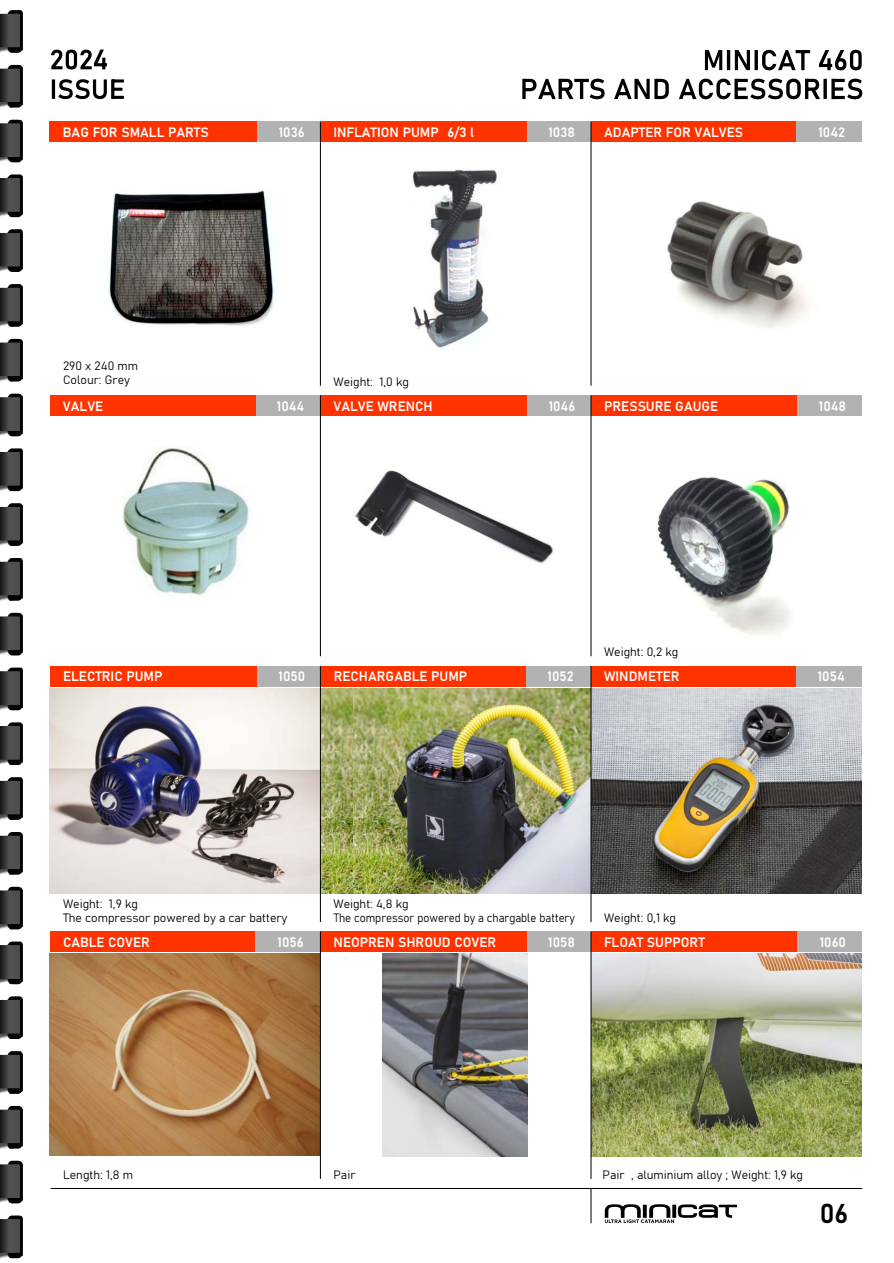
<style>
.page{position:relative;width:894px;height:1263px;background:#fff}
.page>*{position:absolute;margin:0;border:0;box-sizing:border-box;transform-origin:0 0}
.t1{font:600 27px "Bahnschrift";color:#000}
.t2{font:600 13.65px "Bahnschrift";color:#fff}
.t3{font:600 13.5px "Bahnschrift";color:#fff}
.t4{font:300 12px/14.4px "Bahnschrift";color:#000}
.t5{font:300 12px "Bahnschrift";color:#000;scale:.93 1}
</style>
<div class="page">
<img style="left:657px;top:477px;width:135px;height:158px">
<div style="left:527px;top:396px;width:64px;height:20px;background:#b2b2b2"></div>
<img style="left:667px;top:201px;width:142px;height:128px">
<img style="left:122px;top:447px;width:128px;height:149px">
<img style="left:355px;top:470px;width:199px;height:94px">
<div style="left:320px;top:396px;width:207px;height:20px;background:#f30"></div>
<div style="left:591px;top:122px;width:205px;height:20px;background:#f30"></div>
<div style="left:50px;top:396px;width:207px;height:20px;background:#f30"></div>
<hr style="left:51px;top:1188px;width:811px;height:1px;background:#000">
<div style="left:257px;top:396px;width:63px;height:20px;background:#b2b2b2"></div>
<svg style="left:605px;top:1204px;width:132px;height:19px"></svg>
<div style="left:796px;top:122px;width:65px;height:20px;background:#b2b2b2"></div>
<img style="left:0;top:10px;width:23px;height:43px">
<svg style="left:0;top:14px;width:20px;height:33px"></svg>
<img style="left:0;top:64px;width:23px;height:44px">
<svg style="left:0;top:68px;width:20px;height:34px"></svg>
<img style="left:0;top:119px;width:23px;height:44px">
<svg style="left:0;top:123px;width:20px;height:34px"></svg>
<img style="left:0;top:174px;width:23px;height:44px">
<svg style="left:0;top:178px;width:20px;height:34px"></svg>
<img style="left:0;top:229px;width:23px;height:43px">
<svg style="left:0;top:233px;width:20px;height:34px"></svg>
<img style="left:0;top:284px;width:23px;height:43px">
<svg style="left:0;top:288px;width:20px;height:33px"></svg>
<img style="left:0;top:338px;width:23px;height:44px">
<svg style="left:0;top:342px;width:20px;height:34px"></svg>
<img style="left:0;top:393px;width:23px;height:44px">
<svg style="left:0;top:397px;width:20px;height:34px"></svg>
<img style="left:0;top:448px;width:23px;height:44px">
<svg style="left:0;top:452px;width:20px;height:34px"></svg>
<img style="left:0;top:503px;width:23px;height:43px">
<svg style="left:0;top:507px;width:20px;height:34px"></svg>
<img style="left:0;top:558px;width:23px;height:43px">
<svg style="left:0;top:562px;width:20px;height:33px"></svg>
<img style="left:0;top:612px;width:23px;height:44px">
<svg style="left:0;top:616px;width:20px;height:34px"></svg>
<img style="left:0;top:667px;width:23px;height:44px">
<svg style="left:0;top:671px;width:20px;height:34px"></svg>
<img style="left:0;top:722px;width:23px;height:44px">
<svg style="left:0;top:726px;width:20px;height:34px"></svg>
<img style="left:0;top:777px;width:23px;height:43px">
<svg style="left:0;top:781px;width:20px;height:34px"></svg>
<img style="left:0;top:832px;width:23px;height:43px">
<svg style="left:0;top:836px;width:20px;height:33px"></svg>
<img style="left:0;top:886px;width:23px;height:44px">
<svg style="left:0;top:890px;width:20px;height:34px"></svg>
<img style="left:0;top:941px;width:23px;height:44px">
<svg style="left:0;top:945px;width:20px;height:34px"></svg>
<img style="left:0;top:996px;width:23px;height:43px">
<svg style="left:0;top:1000px;width:20px;height:34px"></svg>
<img style="left:0;top:1051px;width:23px;height:43px">
<svg style="left:0;top:1055px;width:20px;height:34px"></svg>
<img style="left:0;top:1105px;width:23px;height:44px">
<svg style="left:0;top:1109px;width:20px;height:34px"></svg>
<img style="left:0;top:1160px;width:23px;height:44px">
<svg style="left:0;top:1164px;width:20px;height:34px"></svg>
<img style="left:0;top:1215px;width:23px;height:44px">
<svg style="left:0;top:1219px;width:20px;height:34px"></svg>
<svg style="left:522px;top:79px;width:340px;height:20px"></svg>
<img style="left:50px;top:688px;width:304px;height:205px">
<img style="left:50px;top:954px;width:270px;height:202px">
<div style="left:527px;top:932px;width:64px;height:20px;background:#b2b2b2"></div>
<div style="left:797px;top:932px;width:65px;height:20px;background:#b2b2b2"></div>
<div style="left:591px;top:395px;width:205px;height:21px;background:#f30"></div>
<div style="left:320px;top:932px;width:207px;height:20px;background:#f30"></div>
<div style="left:591px;top:932px;width:206px;height:20px;background:#f30"></div>
<div style="left:797px;top:395px;width:64px;height:21px;background:#b2b2b2"></div>
<div style="left:50px;top:666px;width:207px;height:20px;background:#f30"></div>
<div style="left:591px;top:666px;width:205px;height:20px;background:#f30"></div>
<div style="left:796px;top:666px;width:65px;height:20px;background:#b2b2b2"></div>
<div style="left:50px;top:932px;width:205px;height:20px;background:#f30"></div>
<div style="left:255px;top:932px;width:65px;height:20px;background:#b2b2b2"></div>
<svg style="left:705px;top:50px;width:157px;height:20px"></svg>
<img style="left:109px;top:190px;width:166px;height:136px">
<div style="left:320px;top:122px;width:207px;height:20px;background:#f30"></div>
<div style="left:257px;top:122px;width:64px;height:20px;background:#b2b2b2"></div>
<div style="left:49px;top:122px;width:207px;height:20px;background:#f30"></div>
<div style="left:527px;top:122px;width:64px;height:20px;background:#b2b2b2"></div>
<img style="left:412px;top:169px;width:85px;height:179px">
<div style="left:321px;top:666px;width:206px;height:20px;background:#f30"></div>
<div style="left:527px;top:666px;width:64px;height:20px;background:#b2b2b2"></div>
<div style="left:257px;top:666px;width:64px;height:20px;background:#b2b2b2"></div>
<hr style="left:320px;top:122px;width:1px;height:264px;background:#000">
<hr style="left:591px;top:122px;width:1px;height:264px;background:#000">
<hr style="left:320px;top:395px;width:1px;height:261px;background:#000">
<hr style="left:591px;top:395px;width:1px;height:261px;background:#000">
<hr style="left:320px;top:932px;width:1px;height:247px;background:#000">
<hr style="left:591px;top:1189px;width:1px;height:34px;background:#000">
<img style="left:354px;top:688px;width:508px;height:205px">
<img style="left:592px;top:954px;width:270px;height:202px">
<hr style="left:320px;top:666px;width:1px;height:256px;background:#000">
<hr style="left:591px;top:666px;width:1px;height:256px;background:#000">
<hr style="left:591px;top:932px;width:1px;height:247px;background:#000">
<img style="left:382px;top:954px;width:145px;height:202px">
<svg style="left:51px;top:50px;width:73px;height:49px"></svg>
<p class="t3" style="left:63px;top:126px;width:147px">BAG FOR SMALL PARTS</p>
<p class="t3" style="left:279px;top:126px;width:27px">1036</p>
<p class="t3" style="left:333px;top:126px;width:142px">INFLATION PUMP 6/3 l</p>
<p class="t3" style="left:548px;top:126px;width:28px">1038</p>
<p class="t3" style="left:604px;top:126px;width:141px">ADAPTER FOR VALVES</p>
<p class="t3" style="left:818px;top:126px;width:28px">1042</p>
<p class="t4" style="left:63px;top:359px;width:77px">290 x 240 mm<br>Colour: Grey</p>
<p class="t3" style="left:63px;top:400px;width:42px">VALVE</p>
<p class="t3" style="left:277px;top:400px;width:29px">1044</p>
<p class="t3" style="left:61px;top:400px;width:71px">JIB FURLER</p>
<p class="t4" style="left:334px;top:375px;width:77px">Weight: 1,0 kg</p>
<p class="t3" style="left:334px;top:400px;width:101px">VALVE WRENCH</p>
<p class="t2" style="left:549px;top:400px;width:28px">1046</p>
<p class="t3" style="left:604px;top:400px;width:116px">PRESSURE GAUGE</p>
<p class="t3" style="left:819px;top:400px;width:29px">1048</p>
<p class="t4" style="left:604px;top:646px;width:76px">Weight: 0,2 kg</p>
<p class="t3" style="left:279px;top:670px;width:28px">1050</p>
<p class="t3" style="left:334px;top:670px;width:135px">RECHARGABLE PUMP</p>
<p class="t3" style="left:548px;top:670px;width:28px">1052</p>
<p class="t3" style="left:63px;top:670px;width:101px">ELECTRIC PUMP</p>
<p class="t3" style="left:604px;top:671px;width:77px">WINDMETER</p>
<p class="t4" style="left:63px;top:898px;width:76px">Weight: 1,9 kg</p>
<p class="t4" style="left:63px;top:912px;width:226px">The compressor powered by a car battery</p>
<p class="t4" style="left:334px;top:897px;width:76px">Weight: 4,8 kg</p>
<p class="t5" style="left:334px;top:913px;width:261px">The compressor powered by a chargable battery</p>
<p class="t4" style="left:604px;top:911px;width:73px">Weight: 0,1 kg</p>
<p class="t3" style="left:818px;top:671px;width:28px">1054</p>
<p class="t3" style="left:63px;top:936px;width:89px">CABLE COVER</p>
<p class="t4" style="left:63px;top:1168px;width:71px">Length: 1,8 m</p>
<p class="t3" style="left:278px;top:936px;width:28px">1056</p>
<p class="t3" style="left:820px;top:936px;width:28px">1060</p>
<p class="t3" style="left:548px;top:936px;width:28px">1058</p>
<p class="t3" style="left:334px;top:936px;width:164px">NEOPREN SHROUD COVER</p>
<p class="t3" style="left:604px;top:936px;width:102px">FLOAT SUPPORT</p>
<p class="t4" style="left:334px;top:1168px;width:23px">Pair</p>
<p class="t4" style="left:603px;top:1168px;width:202px">Pair , aluminium alloy ; Weight: 1,9 kg</p>
<h1 class="t1" style="left:820px;top:1202px;width:30px">06</h1>
</div>
